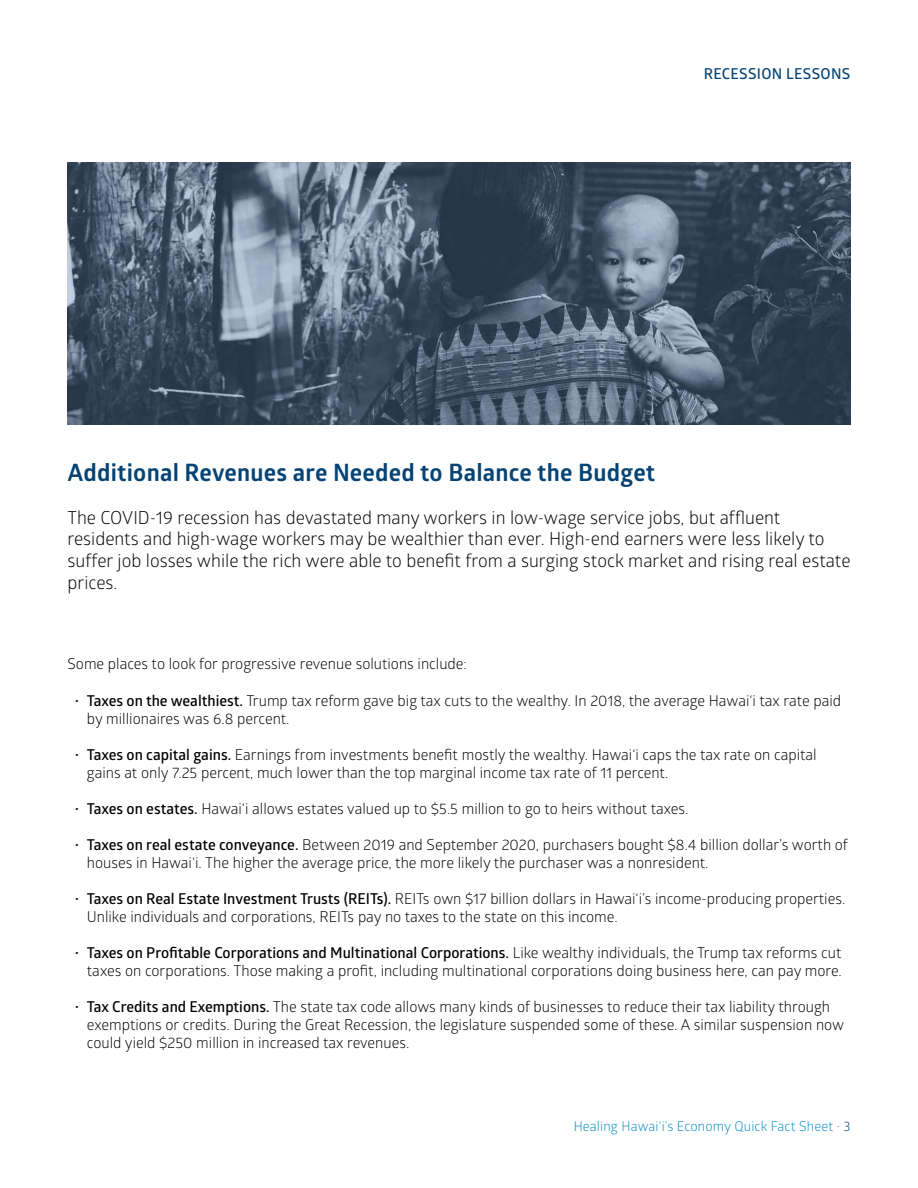
<style>
.page{position:relative;width:918px;height:1188px;background:#fff}
.page>*{position:absolute;margin:0;border:0;box-sizing:border-box;transform-origin:0 0}
.t1{font:700 24px "Glober";letter-spacing:.01em;color:#054374}
.t2{font:18px/21.6px "Glober";color:#000}
.t3{font:15px/18px "Glober";color:#000}
.t4{font:600 15px "Glober";letter-spacing:.02em;color:#054374}
.t5{font:700 15px "Glober";color:#000}
.t6{font:13.5px "Glober";letter-spacing:.01em;color:#088dc8}
.s1{font-weight:600}
.s2{color:#054374}
</style>
<div class="page">
<img style="left:68px;top:162px;width:782px;height:263px">
<p class="t4" style="left:704px;top:63px;width:148px">RECESSION LESSONS</p>
<h1 class="t1" style="left:68px;top:455px;width:589px">Additional Revenues are Needed to Balance the Budget</h1>
<p class="t2" style="left:68px;top:506px;width:785px">The COVID-19 recession has devastated many workers in low-wage service jobs, but affluent residents and high-wage workers may be wealthier than ever. High-end earners were less likely to suffer job losses while the rich were able to benefit from a surging stock market and rising real estate prices.</p>
<p class="t3" style="left:68px;top:654px;width:401px">Some places to look for progressive revenue solutions include:</p>
<p class="t5" style="left:75px;top:690px;width:5px">∙</p>
<p class="t3" style="left:87px;top:691px;width:756px"><span class="s1">Taxes on the wealthiest.</span> Trump tax reform gave big tax cuts to the wealthy. In 2018, the average Hawai‘i tax rate paid by millionaires was 6.8 percent.</p>
<p class="t3" style="left:87px;top:745px;width:731px"><span class="s1">Taxes on capital gains.</span> Earnings from investments benefit mostly the wealthy. Hawai‘i caps the tax rate on capital gains at only 7.25 percent, much lower than the top marginal income tax rate of 11 percent.</p>
<p class="t3" style="left:87px;top:799px;width:603px"><span class="s1">Taxes on estates.</span> Hawai‘i allows estates valued up to $5.5 million to go to heirs without taxes.</p>
<p class="t3" style="left:87px;top:835px;width:763px"><span class="s1">Taxes on real estate conveyance.</span> Between 2019 and September 2020, purchasers bought $8.4 billion dollar’s worth of houses in Hawai‘i. The higher the average price, the more likely the purchaser was a nonresident.</p>
<p class="t3" style="left:87px;top:889px;width:760px"><span class="s1">Taxes on Real Estate Investment Trusts (REITs).</span> REITs own $17 billion dollars in Hawai‘i’s income-producing properties.<br>Unlike individuals and corporations, REITs pay no taxes to the state on this income.</p>
<p class="t3" style="left:87px;top:943px;width:756px"><span class="s1">Taxes on Profitable Corporations and Multinational Corporations.</span> Like wealthy individuals, the Trump tax reforms cut taxes on corporations. Those making a profit, including multinational corporations doing business here, can pay more.</p>
<p class="t3" style="left:87px;top:997px;width:759px"><span class="s1">Tax Credits and Exemptions.</span> The state tax code allows many kinds of businesses to reduce their tax liability through exemptions or credits. During the Great Recession, the legislature suspended some of these. A similar suspension now could yield $250 million in increased tax revenues.</p>
<p class="t5" style="left:75px;top:744px;width:5px">∙</p>
<p class="t5" style="left:75px;top:798px;width:5px">∙</p>
<p class="t5" style="left:75px;top:834px;width:5px">∙</p>
<p class="t5" style="left:75px;top:888px;width:5px">∙</p>
<p class="t5" style="left:75px;top:942px;width:5px">∙</p>
<p class="t5" style="left:75px;top:996px;width:5px">∙</p>
<p class="t6" style="left:574px;top:1116px;width:278px">Healing Hawai‘i’s Economy Quick Fact Sheet <span class="s2">∙ 3</span></p>
</div>
